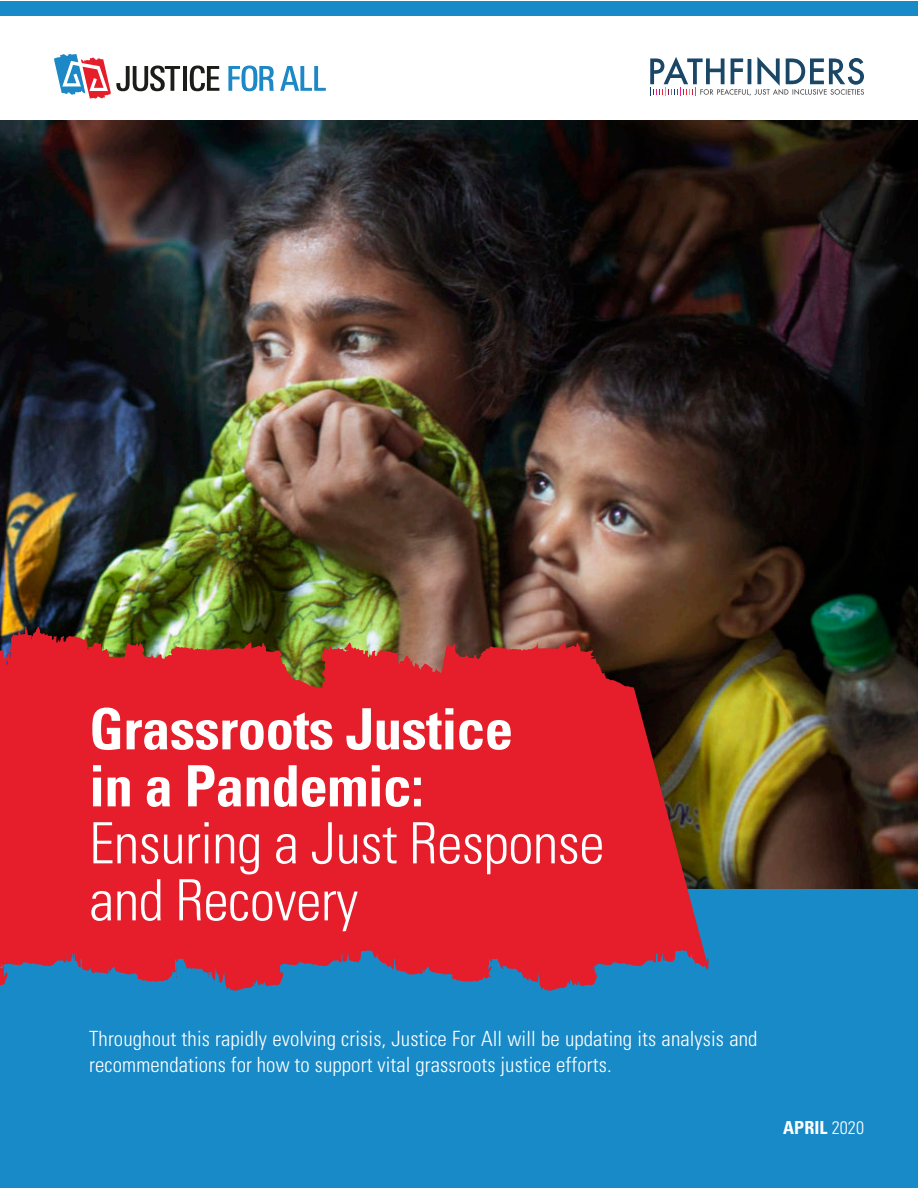
<style>
.page{position:relative;width:918px;height:1188px;background:#fff}
.page>*{position:absolute;margin:0;border:0;box-sizing:border-box;transform-origin:0 0}
.t1{font:300 condensed 57px/57px "Univers LT Std";letter-spacing:-.01em;color:#fff}
.Body_1_1{font:300 condensed 21px/25.5px "Univers LT Std";letter-spacing:.005em;color:#fff}
.Title_2{font:700 condensed 18px "Univers LT Std";letter-spacing:.005em;color:#fff}
.s1{font-weight:700}
.s2{font-weight:300}
</style>
<div class="page">
<div style="left:0;top:696px;width:918px;height:492px;background:#188ac7"></div>
<img style="left:0;top:120px;width:918px;height:768px">
<div style="left:0;top:1px;width:918px;height:15px;background:#188ac7"></div>
<svg style="left:0;top:627px;width:709px;height:364px;background:#c82932"></svg>
<svg style="left:650px;top:57px;width:214px;height:39px"></svg>
<hr style="left:183px;top:66px;width:3px;height:25px;background:#1c1c19">
<svg style="left:190px;top:66px;width:29px;height:25px"></svg>
<svg style="left:228px;top:66px;width:46px;height:25px"></svg>
<svg style="left:280px;top:66px;width:46px;height:25px"></svg>
<svg style="left:54px;top:54px;width:126px;height:45px"></svg>
<p class="t1" style="left:89px;top:701px;width:517px"><span class="s1">Grassroots Justice<br>in a Pandemic:<br></span>Ensuring a Just Response and Recovery</p>
<p class="Body_1_1" style="left:89px;top:1026px;width:670px">Throughout this rapidly evolving crisis, Justice For All will be updating its analysis and recommendations for how to support vital grassroots justice efforts.</p>
<p class="Title_2" style="left:783px;top:1117px;width:82px">APRIL <span class="s2">2020</span></p>
</div>
